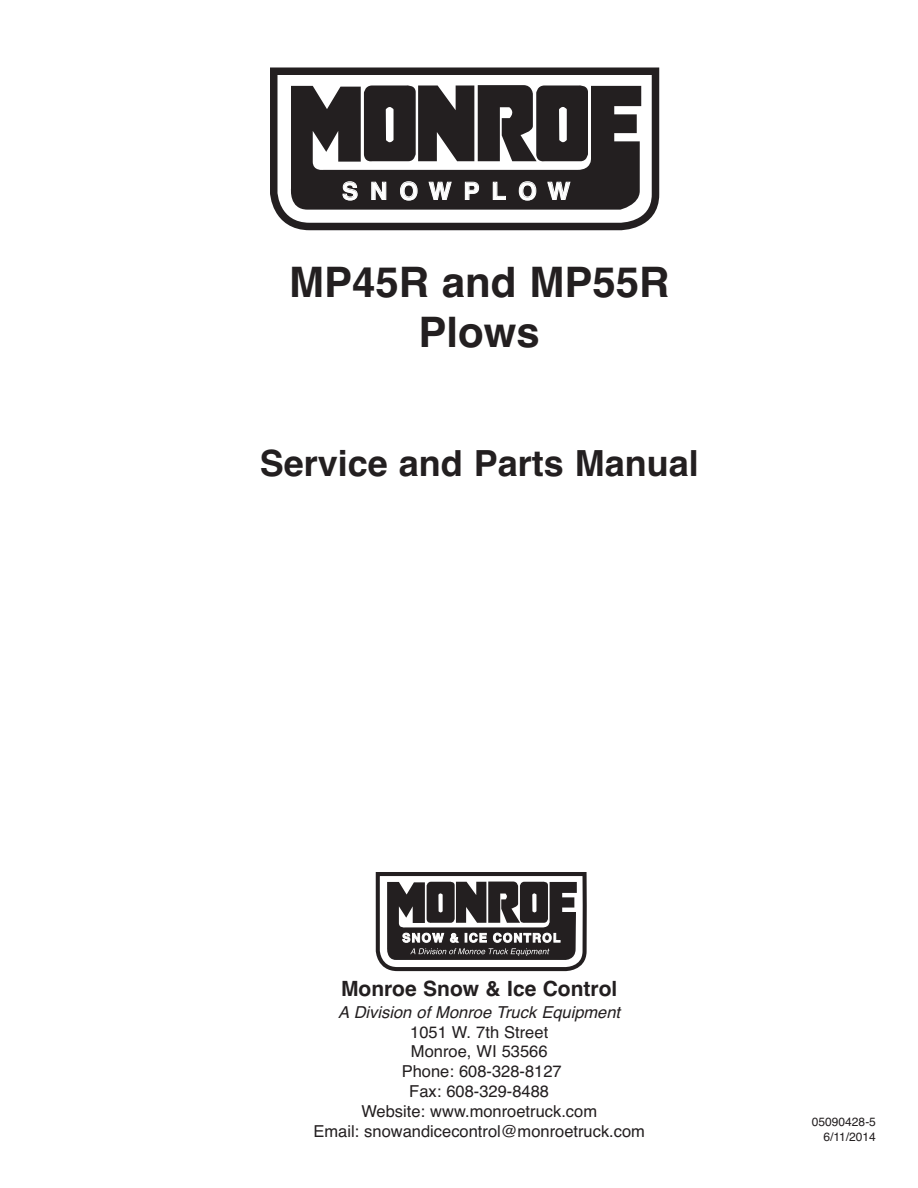
<style>
.page{position:relative;width:918px;height:1188px;background:#fff}
.page>*{position:absolute;margin:0;border:0;box-sizing:border-box;transform-origin:0 0}
.t1{font:700 42px/50.4px "Helvetica";color:#231f20;text-align:center}
.t2{font:700 36px "Helvetica";color:#231f20}
.t3{font:700 24px "Helvetica";letter-spacing:.5em;color:#fff}
.t4{font:700 21px "Helvetica";color:#231f20}
.t5{font:16.5px/19.8px "Helvetica";color:#231f20;text-align:center}
.t6{font:italic 16.5px "Helvetica";color:#231f20}
.t7{font:12px/14.4px "Helvetica";color:#231f20;text-align:right}
</style>
<div class="page">
<svg style="left:376px;top:872px;width:211px;height:99px"></svg>
<svg style="left:270px;top:68px;width:389px;height:162px"></svg>
<svg style="left:289px;top:86px;width:352px;height:124px;background:#474344"></svg>
<svg style="left:364px;top:85px;width:224px;height:78px;background:#474445"></svg>
<h3 class="t3" style="left:342px;top:177px;width:230px">SNOWPLOW</h3>
<h1 class="t1" style="left:289px;top:257px;width:382px">MP45R and MP55R<br>Plows</h1>
<h2 class="t2" style="left:260px;top:443px;width:441px">Service and Parts Manual</h2>
<p class="t4" style="left:341px;top:976px;width:278px">Monroe Snow &amp; Ice Control</p>
<p class="t6" style="left:338px;top:1002px;width:283px">A Division of Monroe Truck Equipment</p>
<p class="t5" style="left:313px;top:1022px;width:333px">1051 W. 7th Street<br>Monroe, WI 53566<br>Phone: 608-328-8127<br>Fax: 608-329-8488<br>Website: www.monroetruck.com<br>Email: snowandicecontrol@monroetruck.com</p>
<p class="t7" style="left:812px;top:1115px;width:66px">05090428-5<br>6/11/2014</p>
</div>
